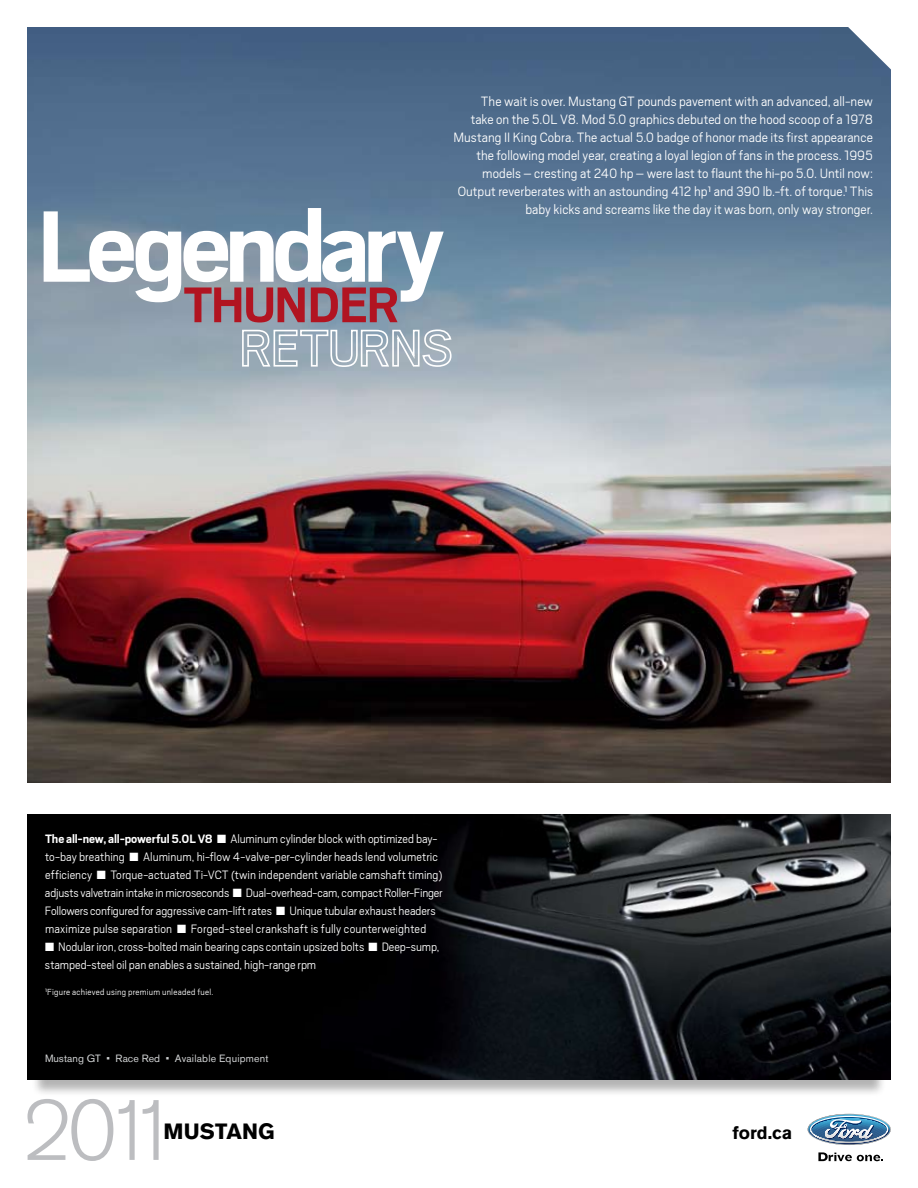
<style>
.page{position:relative;width:918px;height:1188px;background:#fff}
.page>*{position:absolute;margin:0;border:0;box-sizing:border-box;transform-origin:0 0}
.t1{font:700 112.35px "Scout";letter-spacing:-.055em;color:#fff}
.t2{font:700 55.5px "Scout";letter-spacing:-.03em;color:#b11421}
.t3{font:700 21.9px "Akzidenz Grotesk BE";letter-spacing:.005em;color:#000}
.t4{font:700 18px "Akzidenz Grotesk BE";color:#000}
.t5{font:300 15px/18px "Scout";color:#fff;text-align:right}
.t6{font:300 13.5px/18px "Scout";color:#fff}
.t7{font:10.5px "Akzidenz Grotesk BE";letter-spacing:.015em;color:#d1d3d4}
.t8{font:300 9.75px "Scout";letter-spacing:.025em;color:#fff}
.s1{font-weight:700}
</style>
<div class="page">
<svg style="left:28px;top:1099px;width:131px;height:62px"></svg>
<svg style="left:818px;top:1152px;width:65px;height:9px"></svg>
<svg style="left:808px;top:1114px;width:83px;height:31px"></svg>
<svg style="left:810px;top:1116px;width:78px;height:13px"></svg>
<hr style="left:810px;top:1129px;width:78px;height:3px;background:#fdfdfd">
<hr style="left:810px;top:1132px;width:78px;height:1px;background:#fcfcfc">
<hr style="left:810px;top:1133px;width:78px;height:1px;background:#fafbfb">
<hr style="left:810px;top:1134px;width:78px;height:1px;background:#f9f9fa">
<hr style="left:810px;top:1135px;width:78px;height:1px;background:#f8f8f9">
<hr style="left:810px;top:1136px;width:78px;height:1px;background:#ededee">
<hr style="left:810px;top:1137px;width:78px;height:1px;background:#e2e3e4">
<hr style="left:810px;top:1138px;width:78px;height:1px;background:#d7d8da">
<hr style="left:810px;top:1139px;width:78px;height:1px;background:#d0d1d3">
<hr style="left:810px;top:1140px;width:78px;height:1px;background:#ccced0">
<hr style="left:810px;top:1141px;width:78px;height:1px;background:#c9cbcc">
<hr style="left:810px;top:1142px;width:78px;height:1px;background:#c5c7c9">
<hr style="left:810px;top:1143px;width:78px;height:1px;background:#c4c6c8">
<svg style="left:861px;top:1125px;width:13px;height:5px"></svg>
<hr style="left:838px;top:1132px;width:36px;height:1px;background:#f7f7f8">
<hr style="left:838px;top:1133px;width:36px;height:1px;background:#f3f4f4">
<hr style="left:838px;top:1134px;width:36px;height:1px;background:#ededee">
<hr style="left:838px;top:1135px;width:36px;height:1px;background:#e9eaeb">
<hr style="left:838px;top:1136px;width:36px;height:1px;background:#e6e7e8">
<hr style="left:838px;top:1139px;width:36px;height:1px;background:#d7d8da">
<svg style="left:825px;top:1119px;width:36px;height:7px"></svg>
<hr style="left:825px;top:1126px;width:36px;height:1px;background:#fdfdfd">
<hr style="left:825px;top:1127px;width:36px;height:1px;background:#fcfcfc">
<hr style="left:825px;top:1128px;width:36px;height:1px;background:#fafbfb">
<hr style="left:825px;top:1129px;width:36px;height:1px;background:#f8f8f9">
<hr style="left:825px;top:1130px;width:36px;height:1px;background:#f5f6f6">
<hr style="left:825px;top:1131px;width:36px;height:1px;background:#f3f3f3">
<hr style="left:825px;top:1132px;width:36px;height:1px;background:#eeeeef">
<hr style="left:825px;top:1133px;width:36px;height:1px;background:#ebeced">
<hr style="left:825px;top:1134px;width:36px;height:1px;background:#e9e9ea">
<hr style="left:825px;top:1135px;width:36px;height:1px;background:#e5e6e7">
<hr style="left:825px;top:1136px;width:36px;height:1px;background:#e0e1e2">
<hr style="left:825px;top:1137px;width:36px;height:1px;background:#dcddde">
<img style="left:27px;top:27px;width:864px;height:756px">
<img style="left:27px;top:814px;width:864px;height:266px">
<svg style="left:241px;top:329px;width:211px;height:39px"></svg>
<h1 class="t1" style="left:37px;top:174px;width:409px">Legendary</h1>
<h2 class="t2" style="left:183px;top:269px;width:217px">THUNDER</h2>
<p class="t5" style="left:454px;top:92px;width:421px">The wait is over. Mustang GT pounds pavement with an advanced, all-new<br>take on the 5.0L V8. Mod 5.0 graphics debuted on the hood scoop of a 1978<br>Mustang II King Cobra. The actual 5.0 badge of honor made its first appearance the following model year, creating a loyal legion of fans in the process. 1995 models – cresting at 240 hp – were last to flaunt the hi-po 5.0. Until now:<br>Output reverberates with an astounding 412 hp<sup>1</sup> and 390 lb.-ft. of torque.<sup>1</sup> This baby kicks and screams like the day it was born, only way stronger.</p>
<p class="t6" style="left:45px;top:829px;width:399px"><span class="s1">The all-new, all-powerful 5.0L V8</span> ■ Aluminum cylinder block with optimized bay&shy;to-bay breathing ■ Aluminum, hi-flow 4-valve-per-cylinder heads lend volumetric efficiency ■ Torque-actuated Ti-VCT (twin independent variable camshaft timing) adjusts valvetrain intake in microseconds ■ Dual-overhead-cam, compact Roller-Finger Followers configured for aggressive cam-lift rates ■ Unique tubular exhaust headers maximize pulse separation ■ Forged-steel crankshaft is fully counterweighted</p>
<p class="t6" style="left:45px;top:937px;width:396px">■ Nodular iron, cross-bolted main bearing caps contain upsized bolts ■ Deep-sump, stamped-steel oil pan enables a sustained, high-range rpm</p>
<p class="t8" style="left:45px;top:985px;width:170px"><sup>1</sup>Figure achieved using premium unleaded fuel.</p>
<p class="t7" style="left:45px;top:1052px;width:225px">Mustang GT • Race Red • Available Equipment</p>
<h3 class="t3" style="left:163px;top:1118px;width:113px">MUSTANG</h3>
<h3 class="t4" style="left:733px;top:1122px;width:61px">ford.ca</h3>
</div>
